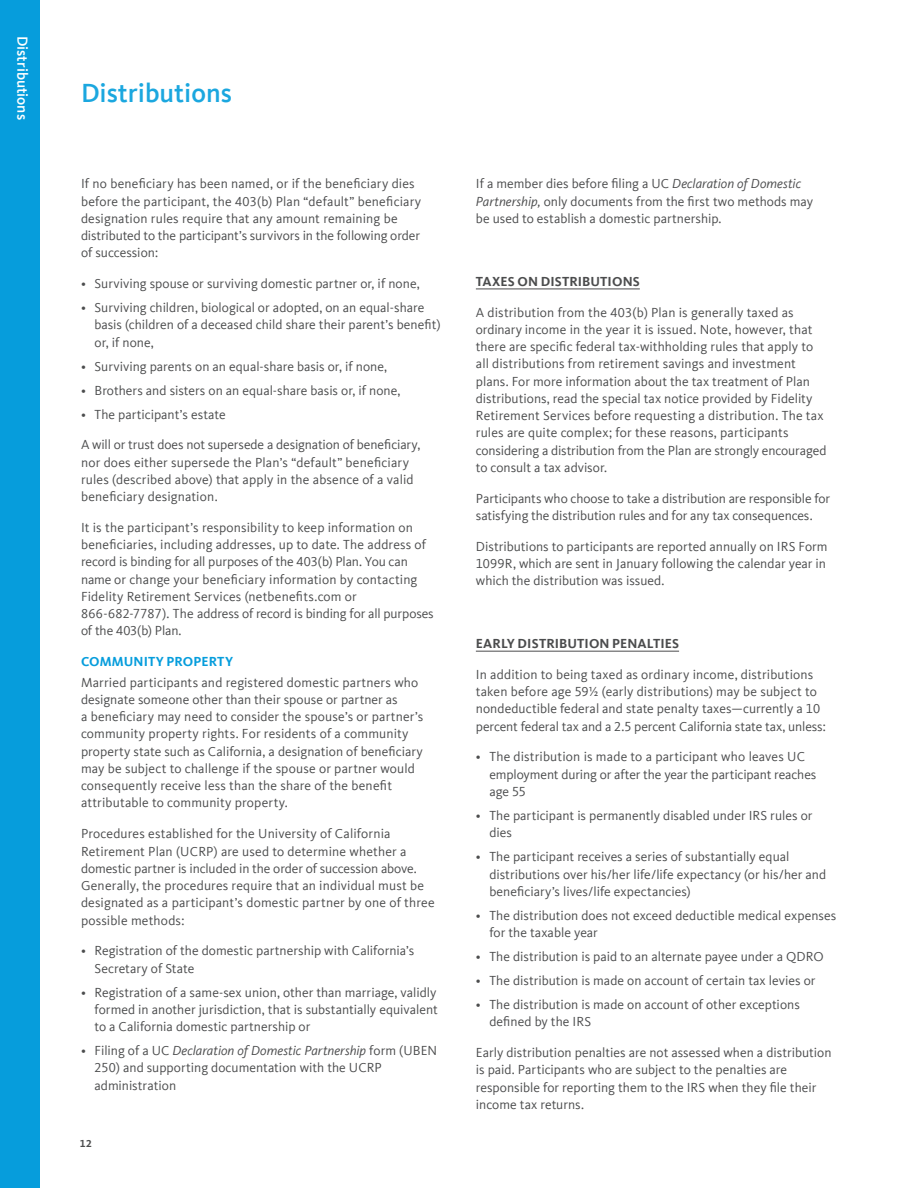
<style>
.page{position:relative;width:918px;height:1188px;background:#fff}
.page>*{position:absolute;margin:0;border:0;box-sizing:border-box;transform-origin:0 0}
.t1{font:500 27px "Kievit Offc Pro";color:#1ba7df}
.t2{font:500 15px "Kievit Offc Pro";color:#fff}
.t3{font:13.5px/17.2px "Kievit Offc Pro";letter-spacing:.005em;color:#4b4c4d}
.t4{font:700 13.5px "Kievit Offc Pro";letter-spacing:.005em;color:#4b4c4d}
.t5{font:700 13.5px "Kievit Offc Pro";letter-spacing:.005em;color:#069ddc}
.t6{font:700 10.5px "Kievit Offc Pro";color:#4b4c4d}
.s1{font-style:italic}
</style>
<div class="page">
<div style="left:0;top:0;width:40px;height:1188px;background:#069ddc"></div>
<hr style="left:476px;top:289px;width:164px;height:1px;background:#4b4c4d">
<hr style="left:476px;top:651px;width:203px;height:1px;background:#4b4c4d">
<p class="t2" style="left:31px;top:36px;width:85px;rotate:90deg">Distributions</p>
<h1 class="t1" style="left:81px;top:76px;width:152px">Distributions</h1>
<p class="t3" style="left:81px;top:175px;width:342px">If no beneficiary has been named, or if the beneficiary dies before the participant, the 403(b) Plan “default” beneficiary designation rules require that any amount remaining be distributed to the participant’s survivors in the following order of succession:</p>
<p class="t3" style="left:81px;top:275px;width:340px">• Surviving spouse or surviving domestic partner or, if none,</p>
<p class="t3" style="left:94px;top:299px;width:348px;text-indent:-14px">• Surviving children, biological or adopted, on an equal-share basis (children of a deceased child share their parent’s benefit) or, if none,</p>
<p class="t3" style="left:81px;top:357px;width:308px">• Surviving parents on an equal-share basis or, if none,</p>
<p class="t3" style="left:81px;top:381px;width:321px">• Brothers and sisters on an equal-share basis or, if none,</p>
<p class="t3" style="left:81px;top:405px;width:146px">• The participant’s estate</p>
<p class="t3" style="left:81px;top:436px;width:341px">A will or trust does not supersede a designation of beneficiary, nor does either supersede the Plan’s “default” beneficiary rules (described above) that apply in the absence of a valid beneficiary designation.</p>
<p class="t3" style="left:81px;top:519px;width:354px">It is the participant’s responsibility to keep information on beneficiaries, including addresses, up to date. The address of record is binding for all purposes of the 403(b) Plan. You can name or change your beneficiary information by contacting Fidelity Retirement Services (netbenefits.com or 866-682-7787). The address of record is binding for all purposes of the 403(b) Plan.</p>
<p class="t5" style="left:81px;top:654px;width:154px">COMMUNITY PROPERTY</p>
<p class="t3" style="left:81px;top:673px;width:344px">Married participants and registered domestic partners who designate someone other than their spouse or partner as<br>a beneficiary may need to consider the spouse’s or partner’s community property rights. For residents of a community property state such as California, a designation of beneficiary may be subject to challenge if the spouse or partner would consequently receive less than the share of the benefit attributable to community property.</p>
<p class="t3" style="left:81px;top:825px;width:355px">Procedures established for the University of California Retirement Plan (UCRP) are used to determine whether a domestic partner is included in the order of succession above.<br>Generally, the procedures require that an individual must be designated as a participant’s domestic partner by one of three possible methods:</p>
<p class="t3" style="left:94px;top:942px;width:321px;text-indent:-14px">• Registration of the domestic partnership with California’s<br>Secretary of State</p>
<p class="t3" style="left:94px;top:983px;width:345px;text-align:justify;text-indent:-14px">• Registration of a same-sex union, other than marriage, validly formed in another jurisdiction, that is substantially equivalent to a California domestic partnership or</p>
<p class="t3" style="left:94px;top:1042px;width:344px;text-indent:-14px">• Filing of a UC <span class="s1">Declaration of Domestic Partnership</span> form (UBEN<br>250) and supporting documentation with the UCRP administration</p>
<p class="t6" style="left:80px;top:1138px;width:13px">12</p>
<p class="t3" style="left:476px;top:175px;width:339px">If a member dies before filing a UC <span class="s1">Declaration of Domestic<br>Partnership,</span> only documents from the first two methods may be used to establish a domestic partnership.</p>
<p class="t4" style="left:476px;top:273px;width:165px">TAXES ON DISTRIBUTIONS</p>
<p class="t3" style="left:476px;top:303px;width:352px">A distribution from the 403(b) Plan is generally taxed as ordinary income in the year it is issued. Note, however, that there are specific federal tax-withholding rules that apply to all distributions from retirement savings and investment plans. For more information about the tax treatment of Plan distributions, read the special tax notice provided by Fidelity Retirement Services before requesting a distribution. The tax rules are quite complex; for these reasons, participants considering a distribution from the Plan are strongly encouraged to consult a tax advisor.</p>
<p class="t3" style="left:476px;top:489px;width:356px">Participants who choose to take a distribution are responsible for satisfying the distribution rules and for any tax consequences.</p>
<p class="t3" style="left:476px;top:537px;width:353px;text-align:justify">Distributions to participants are reported annually on IRS Form 1099R, which are sent in January following the calendar year in which the distribution was issued.</p>
<p class="t4" style="left:476px;top:636px;width:205px">EARLY DISTRIBUTION PENALTIES</p>
<p class="t3" style="left:476px;top:666px;width:351px">In addition to being taxed as ordinary income, distributions taken before age 59½ (early distributions) may be subject to nondeductible federal and state penalty taxes—currently a 10 percent federal tax and a 2.5 percent California state tax, unless:</p>
<p class="t3" style="left:489px;top:748px;width:329px;text-indent:-14px">• The distribution is made to a participant who leaves UC employment during or after the year the participant reaches age 55</p>
<p class="t3" style="left:489px;top:807px;width:325px;text-indent:-14px">• The participant is permanently disabled under IRS rules or dies</p>
<p class="t3" style="left:489px;top:848px;width:338px;text-indent:-14px">• The participant receives a series of substantially equal distributions over his/her life/life expectancy (or his/her and beneficiary’s lives/life expectancies)</p>
<p class="t3" style="left:489px;top:907px;width:348px;text-indent:-14px">• The distribution does not exceed deductible medical expenses for the taxable year</p>
<p class="t3" style="left:476px;top:948px;width:349px">• The distribution is paid to an alternate payee under a QDRO</p>
<p class="t3" style="left:476px;top:972px;width:341px">• The distribution is made on account of certain tax levies or</p>
<p class="t3" style="left:489px;top:996px;width:312px;text-indent:-14px">• The distribution is made on account of other exceptions defined by the IRS</p>
<p class="t3" style="left:476px;top:1044px;width:357px">Early distribution penalties are not assessed when a distribution is paid. Participants who are subject to the penalties are responsible for reporting them to the IRS when they file their income tax returns.</p>
</div>
